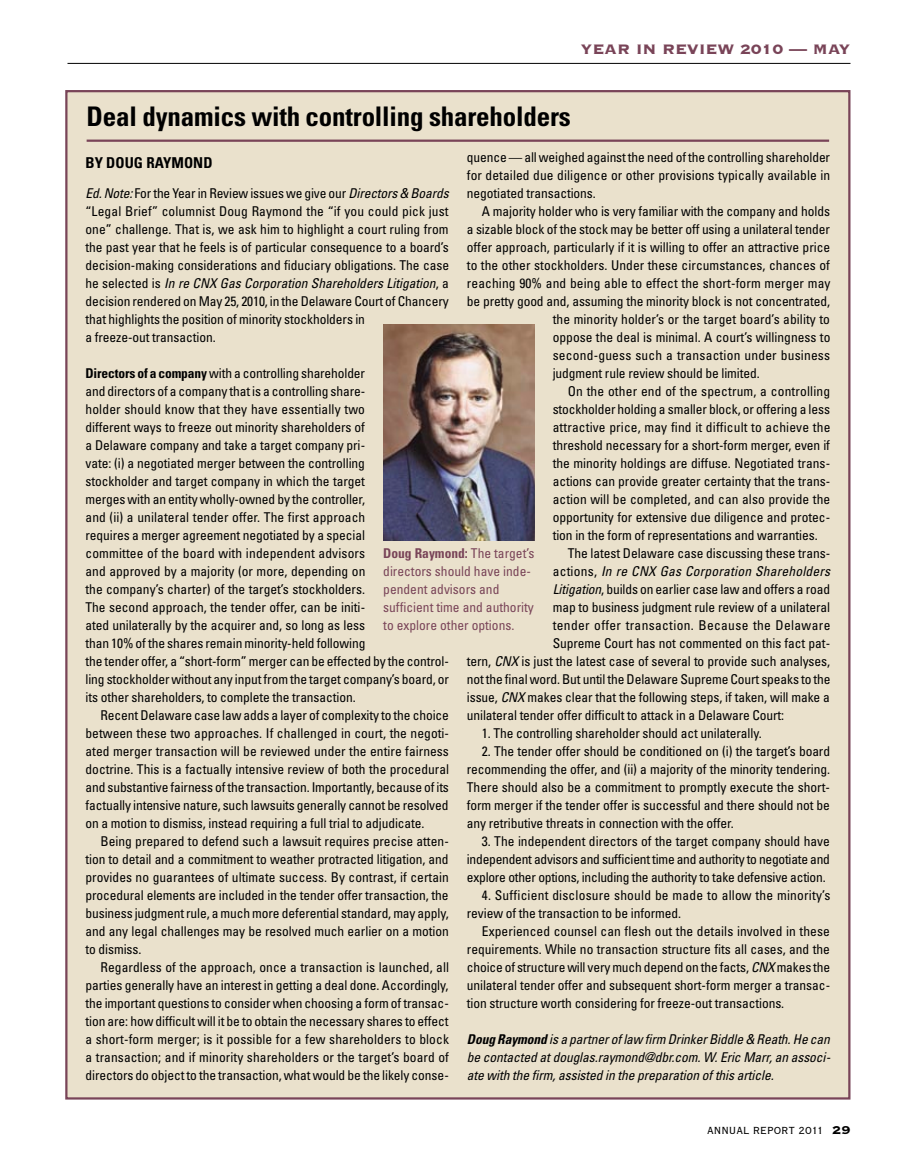
<style>
.page{position:relative;width:918px;height:1175px;background:#fff}
.page>*{position:absolute;margin:0;border:0;box-sizing:border-box;transform-origin:0 0}
.t1{font:700 condensed 27px "Univers";letter-spacing:-.005em;color:#000}
.t2{font:18px "Copperplate Thirty Three BC";letter-spacing:-.01em;color:#794458}
.t3{font:700 condensed 15px "Univers";letter-spacing:.005em;color:#000}
.t4{font:condensed 13.5px/18px "Univers";letter-spacing:-.005em;color:#000;text-align:justify}
.t5{font:italic condensed 13.5px/18px "Univers";letter-spacing:-.005em;color:#000;text-align:justify}
.t6{font:condensed 13.5px/18px "Univers";letter-spacing:.015em;color:#000}
.t7{font:condensed 13.5px/18px "Univers";color:#794458}
.t8{font:italic condensed 13.5px "Univers";letter-spacing:.015em;color:#000}
.t9{font:condensed 13.5px "Univers";letter-spacing:.025em;color:#000}
.t10{font:13.5px "Copperplate Twenty Nine BC";color:#000}
.s1{font-style:normal}
.s2{font-style:italic}
.s3{font-weight:700}
.s4{font-family:"Copperplate Thirty Three BC";font-size:15px}
</style>
<div class="page">
<div style="left:66px;top:91px;width:783px;height:1007px;background:#eae1cc"></div>
<hr style="left:87px;top:140px;width:742px;height:2px;background:#794458">
<hr style="left:68px;top:63px;width:782px;height:1px;background:#000">
<img style="left:383px;top:324px;width:152px;height:216px">
<h2 class="t2" style="left:581px;top:40px;width:270px">year in review 2010 — may</h2>
<h1 class="t1" style="left:87px;top:100px;width:486px">Deal dynamics with controlling shareholders</h1>
<p class="t4" style="left:467px;top:148px;width:365px">quence — all weighed against the need of the controlling shareholder for detailed due diligence or other provisions typically available in negotiated transactions.</p>
<p class="t4" style="left:482px;top:202px;width:350px">A majority holder who is very familiar with the company and holds</p>
<p class="t4" style="left:467px;top:220px;width:365px">a sizable block of the stock may be better off using a unilateral tender</p>
<p class="t4" style="left:467px;top:238px;width:365px">offer approach, particularly if it is willing to offer an attractive price</p>
<p class="t4" style="left:467px;top:256px;width:365px">to the other stockholders. Under these circumstances, chances of</p>
<p class="t4" style="left:467px;top:274px;width:365px">reaching 90% and being able to effect the short-form merger may</p>
<p class="t4" style="left:467px;top:292px;width:365px">be pretty good and, assuming the minority block is not concentrated,</p>
<p class="t4" style="left:553px;top:310px;width:279px">the minority holder’s or the target board’s ability to</p>
<p class="t4" style="left:553px;top:328px;width:279px">oppose the deal is minimal. A court’s willingness to</p>
<p class="t6" style="left:553px;top:346px;width:279px">second-guess such a transaction under business</p>
<p class="t4" style="left:553px;top:364px;width:209px">judgment rule review should be limited.</p>
<p class="t4" style="left:568px;top:382px;width:264px">On the other end of the spectrum, a controlling</p>
<p class="t4" style="left:553px;top:400px;width:279px">stockholder holding a smaller block, or offering a less</p>
<p class="t4" style="left:553px;top:418px;width:279px">attractive price, may find it difficult to achieve the</p>
<p class="t4" style="left:553px;top:436px;width:279px">threshold necessary for a short-form merger, even if</p>
<p class="t4" style="left:553px;top:454px;width:279px">the minority holdings are diffuse. Negotiated trans-</p>
<p class="t4" style="left:553px;top:472px;width:279px">actions can provide greater certainty that the trans-</p>
<p class="t4" style="left:553px;top:490px;width:279px">action will be completed, and can also provide the</p>
<p class="t4" style="left:553px;top:508px;width:279px">opportunity for extensive due diligence and protec-</p>
<p class="t4" style="left:553px;top:526px;width:266px">tion in the form of representations and warranties.</p>
<p class="t4" style="left:568px;top:544px;width:264px">The latest Delaware case discussing these trans-</p>
<p class="t8" style="left:553px;top:563px;width:279px"><span class="s1">actions,</span> In re CNX Gas Corporation Shareholders</p>
<p class="t4" style="left:553px;top:580px;width:279px"><span class="s2">Litigation</span>, builds on earlier case law and offers a road</p>
<p class="t4" style="left:553px;top:598px;width:279px">map to business judgment rule review of a unilateral</p>
<p class="t9" style="left:553px;top:617px;width:279px">tender offer transaction. Because the Delaware</p>
<p class="t4" style="left:553px;top:634px;width:279px">Supreme Court has not commented on this fact pat-</p>
<p class="t4" style="left:467px;top:652px;width:365px">tern, <span class="s2">CNX</span> is just the latest case of several to provide such analyses,</p>
<p class="t4" style="left:467px;top:670px;width:365px">not the final word. But until the Delaware Supreme Court speaks to the</p>
<p class="t4" style="left:467px;top:688px;width:365px">issue, <span class="s2">CNX</span> makes clear that the following steps, if taken, will make a</p>
<p class="t4" style="left:467px;top:706px;width:319px">unilateral tender offer difficult to attack in a Delaware Court:</p>
<p class="t4" style="left:482px;top:724px;width:281px">1. The controlling shareholder should act unilaterally.</p>
<p class="t4" style="left:467px;top:742px;width:365px;text-indent:15px">2. The tender offer should be conditioned on (i) the target’s board recommending the offer, and (ii) a majority of the minority tendering.<br>There should also be a commitment to promptly execute the short&shy;form merger if the tender offer is successful and there should not be any retributive threats in connection with the offer.</p>
<p class="t4" style="left:467px;top:832px;width:365px;text-indent:15px">3. The independent directors of the target company should have independent advisors and sufficient time and authority to negotiate and explore other options, including the authority to take defensive action.</p>
<p class="t6" style="left:467px;top:886px;width:365px;text-indent:15px">4. Sufficient disclosure should be made to allow the minority’s review of the transaction to be informed.</p>
<p class="t4" style="left:467px;top:922px;width:365px;text-indent:15px">Experienced counsel can flesh out the details involved in these requirements. While no transaction structure fits all cases, and the choice of structure will very much depend on the facts, <span class="s2">CNX</span> makes the unilateral tender offer and subsequent short-form merger a transac&shy;tion structure worth considering for freeze-out transactions.</p>
<p class="t5" style="left:467px;top:1030px;width:365px"><span class="s3">Doug Raymond</span> is a partner of law firm Drinker Biddle &amp; Reath. He can be contacted at douglas.raymond@dbr.com. W. Eric Marr, an associ&shy;ate with the firm, assisted in the preparation of this article.</p>
<p class="t3" style="left:86px;top:153px;width:97px">By Doug Raymond</p>
<p class="t4" style="left:86px;top:184px;width:365px;text-align:left"><span class="s2">Ed. Note:</span> For the Year in Review issues we give our <span class="s2">Directors &amp; Boards </span>“Legal Brief” columnist Doug Raymond the “if you could pick just one” challenge. That is, we ask him to highlight a court ruling from the past year that he feels is of particular consequence to a board’s decision-making considerations and fiduciary obligations. The case he selected is <span class="s2">In re CNX Gas Corporation Shareholders Litigation</span>, a decision rendered on May 25, 2010, in the Delaware Court of Chancery that highlights the position of minority stockholders in<br>a freeze-out transaction.</p>
<p class="t4" style="left:86px;top:364px;width:365px;text-align:left"><span class="s3">Directors of a company</span> with a controlling shareholder<br>and directors of a company that is a controlling share-<br>holder should know that they have essentially two<br>different ways to freeze out minority shareholders of<br>a Delaware company and take a target company pri-<br>vate: (i) a negotiated merger between the controlling<br>stockholder and target company in which the target<br>merges with an entity wholly-owned by the controller,<br>and (ii) a unilateral tender offer. The first approach<br>requires a merger agreement negotiated by a special<br>committee of the board with independent advisors<br>and approved by a majority (or more, depending on<br>the company’s charter) of the target’s stockholders.<br>The second approach, the tender offer, can be initi-<br>ated unilaterally by the acquirer and, so long as less<br>than 10% of the shares remain minority-held following<br>the tender offer, a “short-form” merger can be effected by the control&shy;ling stockholder without any input from the target company’s board, or its other shareholders, to complete the transaction.</p>
<p class="t4" style="left:86px;top:706px;width:365px;text-indent:15px">Recent Delaware case law adds a layer of complexity to the choice between these two approaches. If challenged in court, the negoti&shy;ated merger transaction will be reviewed under the entire fairness doctrine. This is a factually intensive review of both the procedural and substantive fairness of the transaction. Importantly, because of its factually intensive nature, such lawsuits generally cannot be resolved on a motion to dismiss, instead requiring a full trial to adjudicate.</p>
<p class="t4" style="left:86px;top:832px;width:365px;text-indent:15px">Being prepared to defend such a lawsuit requires precise atten&shy;tion to detail and a commitment to weather protracted litigation, and provides no guarantees of ultimate success. By contrast, if certain procedural elements are included in the tender offer transaction, the business judgment rule, a much more deferential standard, may apply, and any legal challenges may be resolved much earlier on a motion to dismiss.</p>
<p class="t4" style="left:86px;top:958px;width:365px;text-indent:15px">Regardless of the approach, once a transaction is launched, all parties generally have an interest in getting a deal done. Accordingly, the important questions to consider when choosing a form of transac&shy;tion are: how difficult will it be to obtain the necessary shares to effect a short-form merger; is it possible for a few shareholders to block a transaction; and if minority shareholders or the target’s board of directors do object to the transaction, what would be the likely conse-</p>
<p class="t7" style="left:383px;top:544px;width:153px"><span class="s3">Doug Raymond:</span> The target’s directors should have inde&shy;pendent advisors and sufficient time and authority to explore other options.</p>
<p class="t10" style="left:707px;top:1124px;width:145px">annual report 2011 <span class="s4">29</span></p>
</div>
